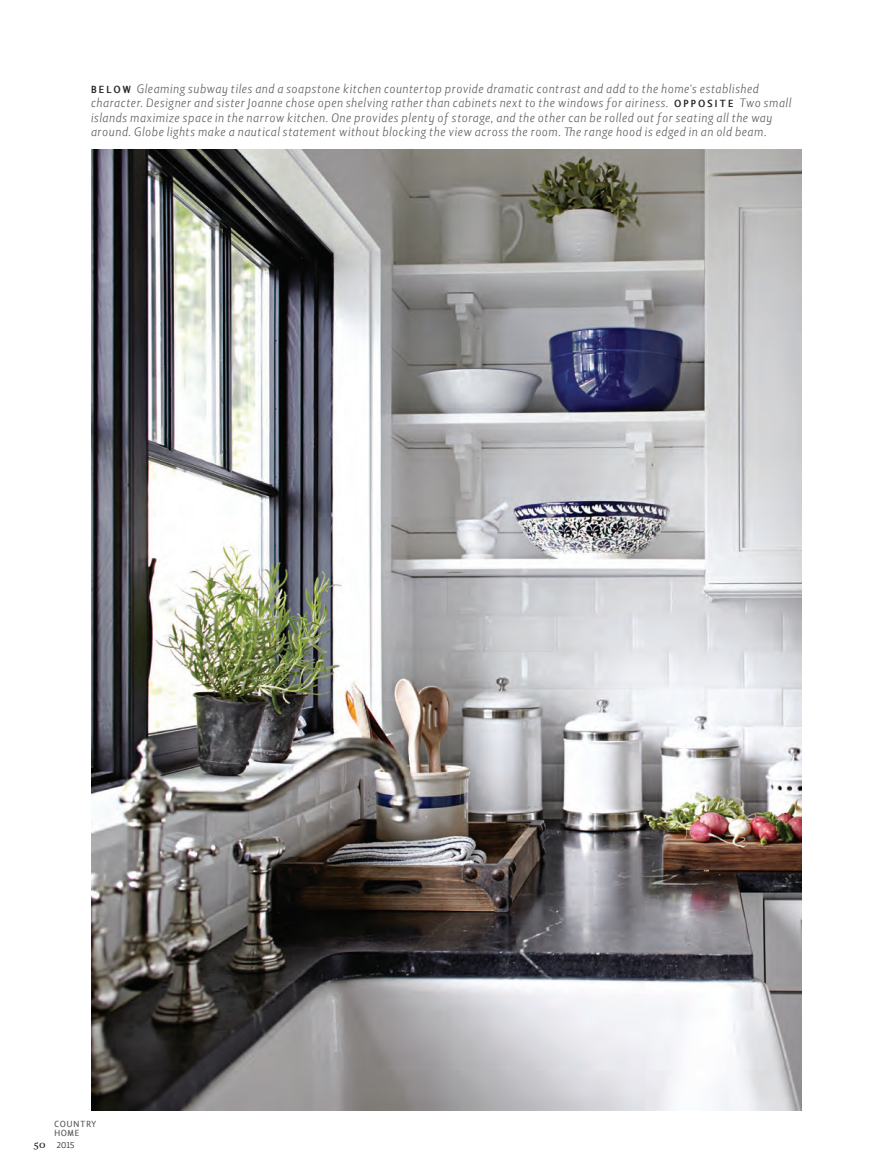
<style>
.page{position:relative;width:891px;height:1175px;background:#fff}
.page>*{position:absolute;margin:0;border:0;box-sizing:border-box;transform-origin:0 0}
.t1{font:italic 300 12.3px/14.7px "Lisboa Pro";letter-spacing:.035em;color:#57585a}
.t2{font:9px/9px "Lisboa Pro";letter-spacing:.05em;color:#57585a}
.t3{font:300 9px "Lisboa Pro";color:#231f20}
.s1{font-weight:700;font-style:normal;font-size:10.5px;color:#231f20}
.s2{font-family:"Odile";font-weight:400;font-size:10.5px}
</style>
<div class="page">
<img style="left:91px;top:150px;width:710px;height:960px">
<p class="t1" style="left:91px;top:81px;width:702px"><span class="s1">BELOW</span> Gleaming subway tiles and a soapstone kitchen countertop provide dramatic contrast and add to the home’s established character. Designer and sister Joanne chose open shelving rather than cabinets next to the windows for airiness. <span class="s1">OPPOSITE</span> Two small islands maximize space in the narrow kitchen. One provides plenty of storage, and the other can be rolled out for seating all the way around. Globe lights make a nautical statement without blocking the view across the room. The range hood is edged in an old beam.</p>
<p class="t2" style="left:54px;top:1119px;width:44px">COUNTRY<br>HOME</p>
<p class="t3" style="left:33px;top:1139px;width:43px"><span class="s2">50</span> 2015</p>
</div>
